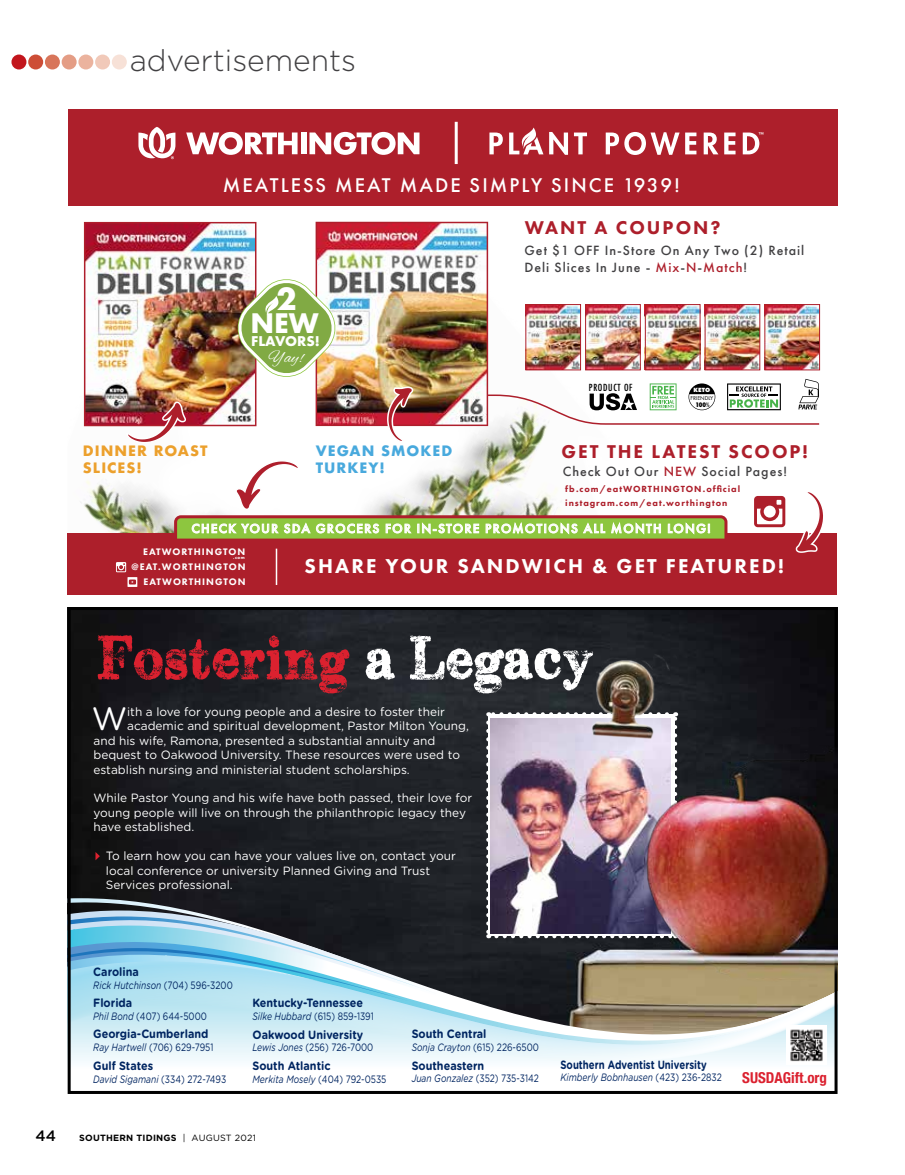
<style>
.page{position:relative;width:905px;height:1175px;background:#fff}
.page>*{position:absolute;margin:0;border:0;box-sizing:border-box;transform-origin:0 0}
.t1{font:700 33.6px "Futura PT";color:#fff}
.t2{font:32.4px "Gotham Rounded";color:#fff}
.t3{font:300 30px "Gotham";color:#414042}
.t4{font:700 29.55px "Futura PT";color:#fff}
.t5{font:800 20.85px "Futura PT";letter-spacing:.1em;color:#fff}
.t6{font:500 20.7px "Futura PT";letter-spacing:.1em;color:#fff}
.t7{font:800 19.2px "Futura PT";letter-spacing:.1em;color:#ad1f2b}
.t8{font:17.85px "Alex Brush";color:#fff}
.t9{font:700 condensed 15px "Helvetica Neue";color:#db212f}
.t10{font:500 15px "Gotham";color:#000}
.t11{font:700 14.7px "Futura PT";color:#fff}
.t12{font:500 13.95px/16.8px "Futura PT";letter-spacing:.07em;color:#414042}
.t13{font:700 13.95px/16.8px "Futura";letter-spacing:.07em;color:#eca02c}
.t14{font:700 13.95px/16.8px "Futura";letter-spacing:.07em;color:#48a9dd}
.t15{font:500 13.05px "Futura PT";letter-spacing:.1em;color:#fff}
.t16{font:12px/14.4px "Gotham Rounded";color:#fff}
.t17{font:700 12px "Gotham Rounded";color:#002561;scale:.9 1}
.t18{font:700 12px "Gotham Rounded";color:#002561;scale:.8 1}
.t19{font:10.65px "Gotham Rounded";color:#002561;scale:.8 1}
.t20{font:italic 10.65px "Gotham Rounded";color:#002561;scale:.8 1}
.t21{font:800 9.9px/15px "Futura PT";letter-spacing:.1em;color:#fff;text-align:right}
.t22{font:500 condensed 9.45px "Futura";letter-spacing:.07em;color:#000}
.t23{font:800 9.3px/13.5px "Futura PT";letter-spacing:.1em;color:#ad1f2b}
.t24{font:700 9px "Gotham";letter-spacing:.025em;color:#000}
.t25{font:8.55px "Myriad Pro";color:#fff}
.t26{font:800 6.9px "Futura PT Cond";color:#000}
.t27{font:800 6.3px "Futura PT";color:#fff}
.t28{font:5.85px "Futura PT";color:#000}
.t29{font:800 4.8px "Futura PT";color:#fff}
.s1{color:#ad1f2b}
.s2{font-weight:500;font-size:6.75px}
.s3{font-style:normal}
.s4{font-style:italic}
.s5{font-weight:400}
</style>
<div class="page">
<div style="left:11px;top:55px;width:15px;height:14px;background:#c2151c;border-radius:50%"></div>
<div style="left:28px;top:55px;width:15px;height:14px;background:#cd4d36;border-radius:50%"></div>
<div style="left:45px;top:55px;width:15px;height:14px;background:#d8755a;border-radius:50%"></div>
<div style="left:62px;top:55px;width:15px;height:14px;background:#e49d85;border-radius:50%"></div>
<div style="left:78px;top:55px;width:15px;height:14px;background:#ebb39e;border-radius:50%"></div>
<div style="left:95px;top:55px;width:15px;height:14px;background:#f1c9b9;border-radius:50%"></div>
<div style="left:112px;top:55px;width:15px;height:14px;background:#f7e1d7;border-radius:50%"></div>
<img style="left:72px;top:612px;width:452px;height:298px">
<svg style="left:486px;top:722px;width:4px;height:188px"></svg>
<svg style="left:488px;top:712px;width:36px;height:4px"></svg>
<img style="left:490px;top:718px;width:34px;height:192px">
<svg style="left:72px;top:925px;width:452px;height:136px"></svg>
<svg style="left:72px;top:898px;width:367px;height:103px"></svg>
<svg style="left:95px;top:852px;width:5px;height:8px"></svg>
<svg style="left:98px;top:635px;width:251px;height:58px"></svg>
<svg style="left:365px;top:635px;width:159px;height:58px"></svg>
<img style="left:524px;top:608px;width:313px;height:486px">
<img style="left:786px;top:1025px;width:40px;height:39px">
<img style="left:80px;top:258px;width:426px;height:275px">
<div style="left:68px;top:109px;width:769px;height:97px;background:#ad1f2b"></div>
<svg style="left:186px;top:132px;width:111px;height:23px"></svg>
<div style="left:301px;top:132px;width:5px;height:22px;background:#fff"></div>
<svg style="left:309px;top:132px;width:110px;height:23px"></svg>
<svg style="left:138px;top:127px;width:37px;height:32px"></svg>
<svg style="left:489px;top:132px;width:14px;height:22px"></svg>
<svg style="left:549px;top:132px;width:19px;height:23px"></svg>
<svg style="left:574px;top:132px;width:13px;height:22px"></svg>
<svg style="left:605px;top:132px;width:74px;height:23px"></svg>
<svg style="left:685px;top:132px;width:11px;height:22px"></svg>
<svg style="left:703px;top:132px;width:15px;height:22px"></svg>
<svg style="left:724px;top:132px;width:11px;height:22px"></svg>
<svg style="left:742px;top:132px;width:17px;height:22px"></svg>
<svg style="left:509px;top:127px;width:34px;height:27px"></svg>
<hr style="left:454px;top:122px;width:3px;height:42px;background:#fff">
<div style="left:68px;top:533px;width:769px;height:62px;background:#ad1f2b"></div>
<svg style="left:116px;top:562px;width:21px;height:25px"></svg>
<hr style="left:276px;top:548px;width:1px;height:37px;background:#fff">
<svg style="left:795px;top:492px;width:28px;height:61px"></svg>
<svg style="left:174px;top:460px;width:553px;height:79px"></svg>
<svg style="left:649px;top:383px;width:27px;height:27px"></svg>
<svg style="left:798px;top:379px;width:21px;height:30px"></svg>
<svg style="left:727px;top:383px;width:53px;height:27px"></svg>
<svg style="left:688px;top:383px;width:27px;height:27px"></svg>
<svg style="left:754px;top:496px;width:31px;height:31px"></svg>
<hr style="left:605px;top:423px;width:214px;height:2px;background:#ad1f2b">
<img style="left:706px;top:306px;width:52px;height:62px">
<img style="left:644px;top:305px;width:54px;height:64px">
<img style="left:766px;top:306px;width:52px;height:62px">
<div style="left:585px;top:304px;width:55px;height:66px;border:1px solid #ad1f2b"></div>
<div style="left:645px;top:304px;width:55px;height:66px;border:1px solid #ad1f2b"></div>
<div style="left:704px;top:304px;width:56px;height:66px;border:1px solid #ad1f2b"></div>
<div style="left:764px;top:304px;width:56px;height:66px;border:1px solid #ad1f2b"></div>
<img style="left:84px;top:222px;width:553px;height:221px">
<h3 class="t3" style="left:130px;top:42px;width:228px">advertisements</h3>
<h3 class="t6" style="left:223px;top:173px;width:458px">MEATLESS MEAT MADE SIMPLY SINCE 1939!</h3>
<h3 class="t7" style="left:525px;top:216px;width:197px">WANT A COUPON?</h3>
<p class="t25" style="left:758px;top:130px;width:7px">™</p>
<h1 class="t1" style="left:276px;top:277px;width:22px">2</h1>
<h3 class="t4" style="left:250px;top:303px;width:70px">NEW</h3>
<p class="t11" style="left:251px;top:332px;width:70px">FLAVORS!</p>
<h3 class="t8" style="left:268px;top:347px;width:36px">Yay!</h3>
<p class="t13" style="left:83px;top:442px;width:126px">DINNER ROAST<br>SLICES!</p>
<p class="t14" style="left:316px;top:442px;width:138px">VEGAN SMOKED<br>TURKEY!</p>
<p class="t12" style="left:524px;top:242px;width:281px">Get $1 OFF In-Store On Any Two (2) Retail<br>Deli Slices In June - <span class="s1">Mix</span>-<span class="s1">N</span>-<span class="s1">Match</span>!</p>
<p class="t22" style="left:589px;top:381px;width:45px">PRODUCT OF</p>
<p class="t27" style="left:693px;top:386px;width:18px">KETO</p>
<p class="t28" style="left:690px;top:394px;width:24px">FRIENDLY</p>
<p class="t26" style="left:695px;top:400px;width:16px">100<span class="s2">%</span></p>
<h3 class="t7" style="left:561px;top:439px;width:248px">GET THE LATEST SCOOP!</h3>
<p class="t23" style="left:565px;top:482px;width:176px">fb.com/eatWORTHINGTON.official instagram.com/eat.worthington</p>
<p class="t12" style="left:563px;top:463px;width:225px">Check Out Our <span class="s1">NEW</span> Social Pages!</p>
<p class="t15" style="left:191px;top:520px;width:520px">CHECK YOUR SDA GROCERS FOR IN-STORE PROMOTIONS ALL MONTH LONG!</p>
<p class="t21" style="left:132px;top:544px;width:116px">EATWORTHINGTON @EAT.WORTHINGTON<br>EATWORTHINGTON</p>
<p class="t29" style="left:233px;top:554px;width:13px">.com</p>
<h3 class="t5" style="left:304px;top:553px;width:481px">SHARE YOUR SANDWICH &amp; GET FEATURED!</h3>
<h2 class="t2" style="left:92px;top:696px;width:37px">W</h2>
<p class="t16" style="left:127px;top:704px;width:319px">ith a love for young people and a desire to foster their</p>
<p class="t16" style="left:127px;top:718px;width:343px">academic and spiritual development, Pastor Milton Young,</p>
<p class="t16" style="left:93px;top:732px;width:343px">and his wife, Ramona, presented a substantial annuity and</p>
<p class="t16" style="left:93px;top:747px;width:368px">bequest to Oakwood University. These resources were used to</p>
<p class="t16" style="left:93px;top:761px;width:318px">establish nursing and ministerial student scholarships.</p>
<p class="t16" style="left:93px;top:790px;width:380px">While Pastor Young and his wife have both passed, their love for young people will live on through the philanthropic legacy they have established.</p>
<p class="t16" style="left:106px;top:848px;width:352px">To learn how you can have your values live on, contact your local conference or university Planned Giving and Trust<br>Services professional.</p>
<p class="t17" style="left:93px;top:962px;width:52px">Carolina</p>
<p class="t20" style="left:93px;top:977px;width:176px">Rick Hutchinson <span class="s3">(704) 596-3200</span></p>
<p class="t17" style="left:93px;top:994px;width:45px">Florida</p>
<p class="t19" style="left:93px;top:1008px;width:144px"><span class="s4">Phil Bond</span> (407) 644-5000</p>
<p class="t17" style="left:93px;top:1025px;width:129px">Georgia-Cumberland</p>
<p class="t19" style="left:93px;top:1040px;width:152px"><span class="s4">Ray Hartwell</span> (706) 629-7951</p>
<p class="t17" style="left:93px;top:1056px;width:68px">Gulf States</p>
<p class="t20" style="left:93px;top:1071px;width:168px">David Sigamani <span class="s3">(334) 272-7493</span></p>
<p class="t17" style="left:252px;top:994px;width:124px">Kentucky-Tennessee</p>
<p class="t19" style="left:252px;top:1009px;width:153px"><span class="s4">Silke Hubbard</span> (615) 859-1391</p>
<p class="t17" style="left:252px;top:1025px;width:125px">Oakwood University</p>
<p class="t19" style="left:252px;top:1040px;width:153px"><span class="s4">Lewis Jones</span> (256) 726-7000</p>
<p class="t17" style="left:252px;top:1056px;width:88px">South Atlantic</p>
<p class="t20" style="left:252px;top:1071px;width:169px">Merkita Mosely <span class="s3">(404) 792-0535</span></p>
<p class="t10" style="left:36px;top:1126px;width:22px">44</p>
<p class="t24" style="left:79px;top:1132px;width:178px">SOUTHERN TIDINGS <span class="s5">| AUGUST 2021</span></p>
<p class="t17" style="left:411px;top:1025px;width:85px">South Central</p>
<p class="t19" style="left:411px;top:1040px;width:161px"><span class="s4">Sonja Crayton</span> (615) 226-6500</p>
<p class="t17" style="left:411px;top:1056px;width:82px">Southeastern</p>
<p class="t19" style="left:411px;top:1071px;width:161px"><span class="s4">Juan Gonzalez</span> (352) 735-3142</p>
<p class="t18" style="left:560px;top:1055px;width:184px">Southern Adventist University</p>
<p class="t20" style="left:560px;top:1070px;width:203px">Kimberly Bobnhausen <span class="s3">(423) 236-2832</span></p>
<p class="t9" style="left:742px;top:1068px;width:86px">SUSDAGift.org</p>
</div>
